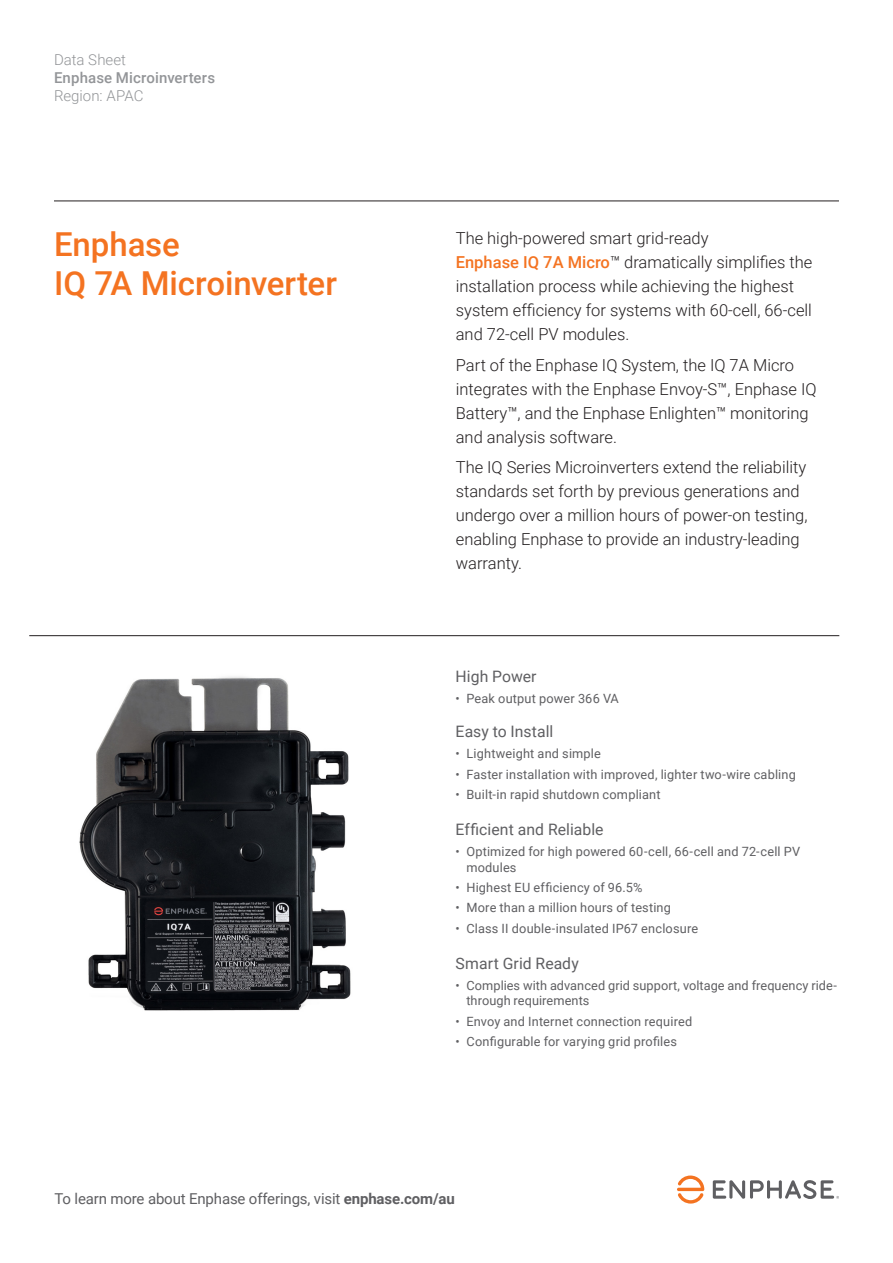
<style>
.page{position:relative;width:893px;height:1263px;background:#fff}
.page>*{position:absolute;margin:0;border:0;box-sizing:border-box;transform-origin:0 0}
.DS-Headline_Product{font:500 33px/39.6px "Roboto";letter-spacing:-.005em;color:#f47321}
.DS-Intro{font:300 16.5px/24px "Roboto";color:#231f20}
.DS-Features_Header{font:15.75px "Roboto";letter-spacing:.005em;color:#5f5f62}
.DS-Call_to_action{font:15px "Roboto";letter-spacing:-.01em;color:#5f5f62}
.DS-_Category_Heading{font:500 15px "Roboto";letter-spacing:.01em;color:#939598}
.DS-_Category_Heading-2{font:300 15px "Roboto";color:#939598}
.DS-Publication_ID{font:300 15px "Roboto";color:#939598}
.DS_-_Bullets{font:12.75px/15.8px "Roboto";letter-spacing:.01em;color:#5f5f62}
.s1{font-weight:500;color:#f47321}
.s2{font-weight:700}
</style>
<div class="page">
<svg style="left:677px;top:1175px;width:27px;height:28px"></svg>
<svg style="left:713px;top:1180px;width:126px;height:19px"></svg>
<hr style="left:54px;top:201px;width:785px;height:1px;background:#231f20">
<hr style="left:29px;top:635px;width:810px;height:1px;background:#231f20">
<img style="left:79px;top:676px;width:272px;height:335px">
<p class="DS-Publication_ID" style="left:54px;top:49px;width:74px">Data Sheet</p>
<p class="DS-_Category_Heading" style="left:54px;top:67px;width:163px">Enphase Microinverters</p>
<p class="DS-_Category_Heading-2" style="left:54px;top:85px;width:91px">Region: APAC</p>
<p class="DS-Headline_Product" style="left:54px;top:223px;width:284px">Enphase<br>IQ 7A Microinverter</p>
<p class="DS-Intro" style="left:456px;top:225px;width:358px">The high-powered smart grid-ready<br><span class="s1">Enphase IQ 7A Micro</span>™ dramatically simplifies the installation process while achieving the highest system efficiency for systems with 60-cell, 66-cell and 72-cell PV modules.</p>
<p class="DS-Intro" style="left:456px;top:352px;width:362px">Part of the Enphase IQ System, the IQ 7A Micro integrates with the Enphase Envoy-S™, Enphase IQ Battery™, and the Enphase Enlighten™ monitoring and analysis software.</p>
<p class="DS-Intro" style="left:456px;top:455px;width:353px">The IQ Series Microinverters extend the reliability standards set forth by previous generations and undergo over a million hours of power-on testing, enabling Enphase to provide an industry-leading warranty.</p>
<p class="DS-Features_Header" style="left:456px;top:665px;width:82px">High Power</p>
<p class="DS_-_Bullets" style="left:456px;top:690px;width:165px">• Peak output power 366 VA</p>
<p class="DS-Features_Header" style="left:456px;top:720px;width:99px">Easy to Install</p>
<p class="DS_-_Bullets" style="left:456px;top:745px;width:147px">• Lightweight and simple</p>
<p class="DS_-_Bullets" style="left:456px;top:766px;width:342px">• Faster installation with improved, lighter two-wire cabling</p>
<p class="DS_-_Bullets" style="left:456px;top:786px;width:206px">• Built-in rapid shutdown compliant</p>
<p class="DS-Features_Header" style="left:456px;top:818px;width:149px">Efficient and Reliable</p>
<p class="DS_-_Bullets" style="left:466px;top:843px;width:335px;text-indent:-11px">• Optimized for high powered 60-cell, 66-cell and 72-cell PV modules</p>
<p class="DS_-_Bullets" style="left:456px;top:879px;width:188px">• Highest EU efficiency of 96.5%</p>
<p class="DS_-_Bullets" style="left:456px;top:899px;width:217px">• More than a million hours of testing</p>
<p class="DS_-_Bullets" style="left:456px;top:920px;width:244px">• Class II double-insulated IP67 enclosure</p>
<p class="DS-Features_Header" style="left:456px;top:952px;width:125px">Smart Grid Ready</p>
<p class="DS_-_Bullets" style="left:466px;top:977px;width:372px;text-indent:-11px">• Complies with advanced grid support, voltage and frequency ride&shy;through requirements</p>
<p class="DS_-_Bullets" style="left:456px;top:1013px;width:238px">• Envoy and Internet connection required</p>
<p class="DS_-_Bullets" style="left:456px;top:1033px;width:223px">• Configurable for varying grid profiles</p>
<p class="DS-Call_to_action" style="left:55px;top:1188px;width:402px">To learn more about Enphase offerings, visit <span class="s2">enphase.com/au</span></p>
</div>
